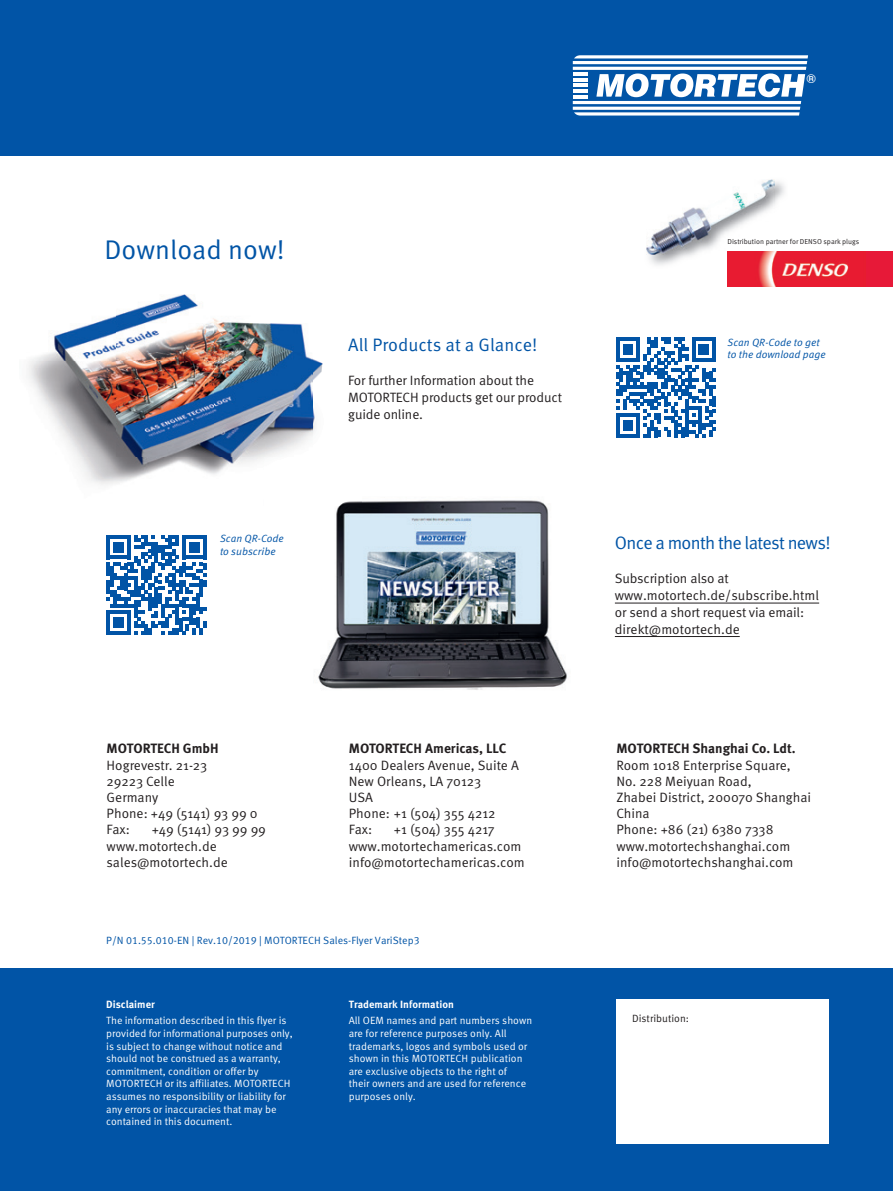
<style>
.page{position:relative;width:893px;height:1191px;background:#fff}
.page>*{position:absolute;margin:0;border:0;box-sizing:border-box;transform-origin:0 0}
.t1{font:27px "Meta Pro Norm";color:#0154a6}
.t2{font:18px "Meta Pro Norm";letter-spacing:-.04em;color:#0154a6}
.t3{font:18px "Meta Pro Norm";color:#0154a6}
.t4{font:13.5px/16.2px "Meta Pro Norm";color:#231f20}
.t5{font:700 13.5px "Meta Pro";letter-spacing:-.005em;color:#231f20}
.t6{font:700 12.9px "Eurostile";color:#fff}
.t7{font:10.5px/12.6px "Meta Pro Norm";letter-spacing:-.005em;color:#fff}
.t8{font:10.5px "Meta Pro Norm";color:#0154a6}
.t9{font:10.5px/12.6px "Meta Pro Norm Ita";color:#0154a6}
.t10{font:700 10.5px "Meta Pro";color:#fff}
.t11{font:10.5px "Meta Pro Norm";color:#231f20}
.t12{font:7.2px "Meta Pro Norm";color:#231f20}
</style>
<div class="page">
<div style="left:0;top:968px;width:893px;height:223px;background:#0154a6"></div>
<div style="left:0;top:0;width:893px;height:156px;background:#0154a6"></div>
<hr style="left:573px;top:67px;width:233px;height:3px;background:#fff">
<svg style="left:573px;top:55px;width:235px;height:9px"></svg>
<hr style="left:573px;top:72px;width:14px;height:4px;background:#fff">
<svg style="left:573px;top:73px;width:232px;height:43px"></svg>
<img style="left:646px;top:179px;width:139px;height:86px">
<img style="left:646px;top:179px;width:128px;height:75px">
<div style="left:727px;top:251px;width:166px;height:35px;background:#e81b31"></div>
<img style="left:758px;top:251px;width:91px;height:35px">
<img style="left:27px;top:294px;width:296px;height:191px">
<svg style="left:616px;top:337px;width:100px;height:100px"></svg>
<img style="left:318px;top:500px;width:249px;height:190px">
<img style="left:318px;top:500px;width:43px;height:5px">
<svg style="left:107px;top:535px;width:99px;height:100px"></svg>
<hr style="left:615px;top:602px;width:204px;height:1px;background:#231f20">
<hr style="left:615px;top:636px;width:125px;height:1px;background:#231f20">
<div style="left:616px;top:999px;width:213px;height:144px;background:#fff"></div>
<h1 class="t1" style="left:105px;top:229px;width:182px">Download now!</h1>
<h2 class="t3" style="left:348px;top:331px;width:191px">All Products at a Glance!</h2>
<p class="t4" style="left:348px;top:371px;width:215px;line-height:17.2px">For further Information about the<br>MOTORTECH products get our product guide online.</p>
<p class="t6" style="left:807px;top:71px;width:11px">®</p>
<p class="t12" style="left:727px;top:236px;width:133px">Distribution partner for DENSO spark plugs</p>
<p class="t9" style="left:728px;top:335px;width:100px">Scan QR-Code to get to the download page</p>
<p class="t9" style="left:220px;top:531px;width:65px">Scan QR-Code to subscribe</p>
<h2 class="t2" style="left:615px;top:528px;width:217px">Once a month the latest news!</h2>
<p class="t4" style="left:615px;top:569px;width:206px;line-height:17px">Subscription also at www.motortech.de/subscribe.html or send a short request via email: direkt@motortech.de</p>
<p class="t5" style="left:107px;top:738px;width:113px">MOTORTECH GmbH</p>
<p class="t4" style="left:107px;top:756px;width:153px">Hogrevestr. 21-23<br>29223 Celle<br>Germany<br>Phone: +49 (5141) 93 99 0<br>Fax:</p>
<p class="t4" style="left:107px;top:821px;width:161px;text-indent:45px">+49 (5141) 93 99 99 www.motortech.de sales@motortech.de</p>
<p class="t5" style="left:349px;top:738px;width:159px">MOTORTECH Americas, LLC</p>
<p class="t4" style="left:349px;top:756px;width:172px">1400 Dealers Avenue, Suite A<br>New Orleans, LA 70123<br>USA<br>Phone: +1 (504) 355 4212<br>Fax:</p>
<p class="t4" style="left:349px;top:821px;width:177px;text-indent:45px">+1 (504) 355 4217 www.motortechamericas.com info@motortechamericas.com</p>
<p class="t8" style="left:106px;top:932px;width:315px">P/N 01.55.010-EN | Rev.10/2019 | MOTORTECH Sales-Flyer VariStep3</p>
<p class="t10" style="left:106px;top:995px;width:50px">Disclaimer</p>
<p class="t7" style="left:106px;top:1013px;width:188px">The information described in this flyer is provided for informational purposes only, is subject to change without notice and should not be construed as a warranty, commitment, condition or offer by MOTORTECH or its affiliates. MOTORTECH assumes no responsibility or liability for any errors or inaccuracies that may be contained in this document.</p>
<p class="t10" style="left:349px;top:995px;width:107px">Trademark Information</p>
<p class="t7" style="left:349px;top:1013px;width:185px">All OEM names and part numbers shown are for reference purposes only. All trademarks, logos and symbols used or shown in this MOTORTECH publication are exclusive objects to the right of<br>their owners and are used for reference purposes only.</p>
<p class="t5" style="left:616px;top:738px;width:181px">MOTORTECH Shanghai Co. Ldt.</p>
<p class="t4" style="left:616px;top:756px;width:196px">Room 1018 Enterprise Square,<br>No. 228 Meiyuan Road,<br>Zhabei District, 200070 Shanghai<br>China<br>Phone: +86 (21) 6380 7338 www.motortechshanghai.com info@motortechshanghai.com</p>
<p class="t11" style="left:632px;top:1010px;width:59px">Distribution:</p>
</div>
